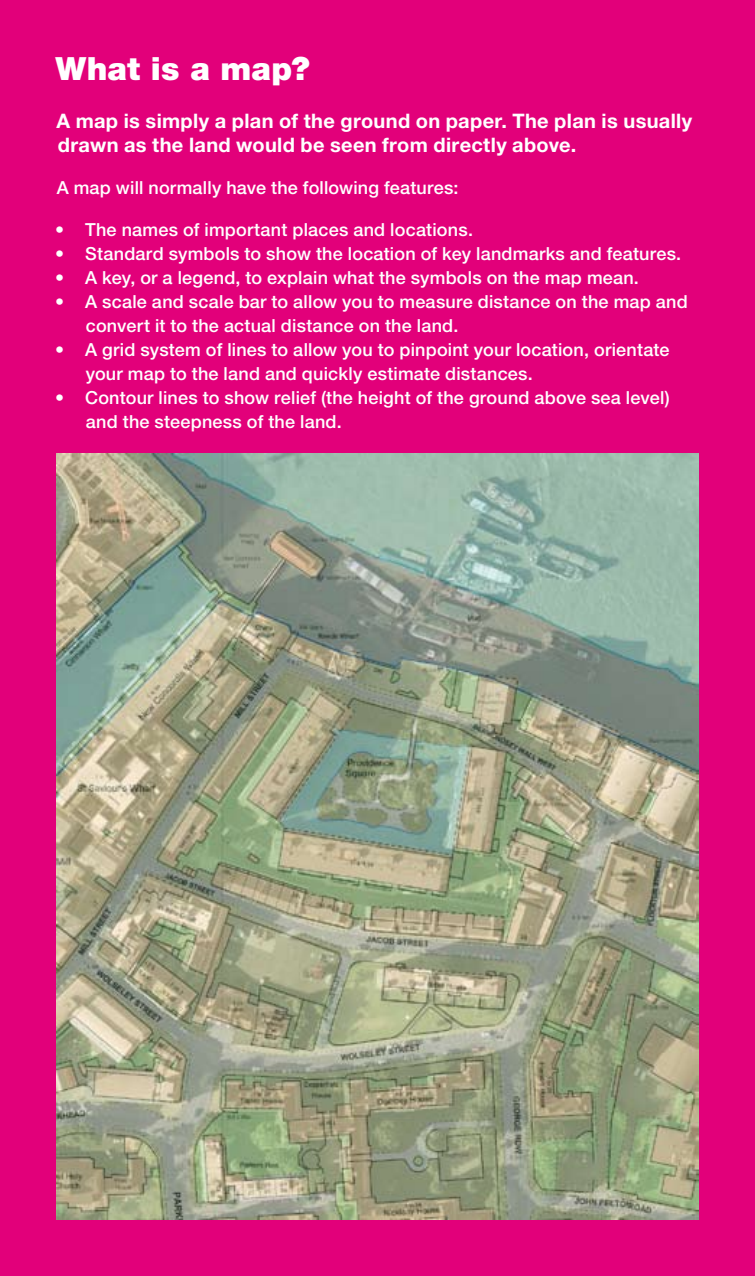
<style>
.page{position:relative;width:755px;height:1276px;background:#fff}
.page>*{position:absolute;margin:0;border:0;box-sizing:border-box;transform-origin:0 0}
.t1{font:900 32px "Helvetica Neue LT Std";letter-spacing:.005em;color:#fff}
.t2{font:700 20px/24px "Helvetica Neue LT Std";letter-spacing:.015em;color:#fff}
.t3{font:500 18px/24px "Helvetica Neue LT Std";letter-spacing:.01em;color:#fff}
</style>
<div class="page">
<div style="left:0;top:0;width:754px;height:1276px;background:#e2007a"></div>
<img style="left:57px;top:454px;width:640px;height:765px">
<h1 class="t1" style="left:55px;top:49px;width:255px">What is a map?</h1>
<p class="t2" style="left:56px;top:108px;width:636px">A map is simply a plan of the ground on paper. The plan is usually drawn as the land would be seen from directly above.</p>
<p class="t3" style="left:57px;top:175px;width:403px">A map will normally have the following features:</p>
<p class="t3" style="left:55px;top:217px;width:419px">• The names of important places and locations.</p>
<p class="t3" style="left:55px;top:241px;width:627px">• Standard symbols to show the location of key landmarks and features.</p>
<p class="t3" style="left:55px;top:265px;width:585px">• A key, or a legend, to explain what the symbols on the map mean.</p>
<p class="t3" style="left:86px;top:289px;width:603px;text-indent:-31px">• A scale and scale bar to allow you to measure distance on the map and convert it to the actual distance on the land.</p>
<p class="t3" style="left:86px;top:337px;width:585px;text-indent:-31px">• A grid system of lines to allow you to pinpoint your location, orientate your map to the land and quickly estimate distances.</p>
<p class="t3" style="left:86px;top:385px;width:585px;text-indent:-31px">• Contour lines to show relief (the height of the ground above sea level) and the steepness of the land.</p>
</div>
